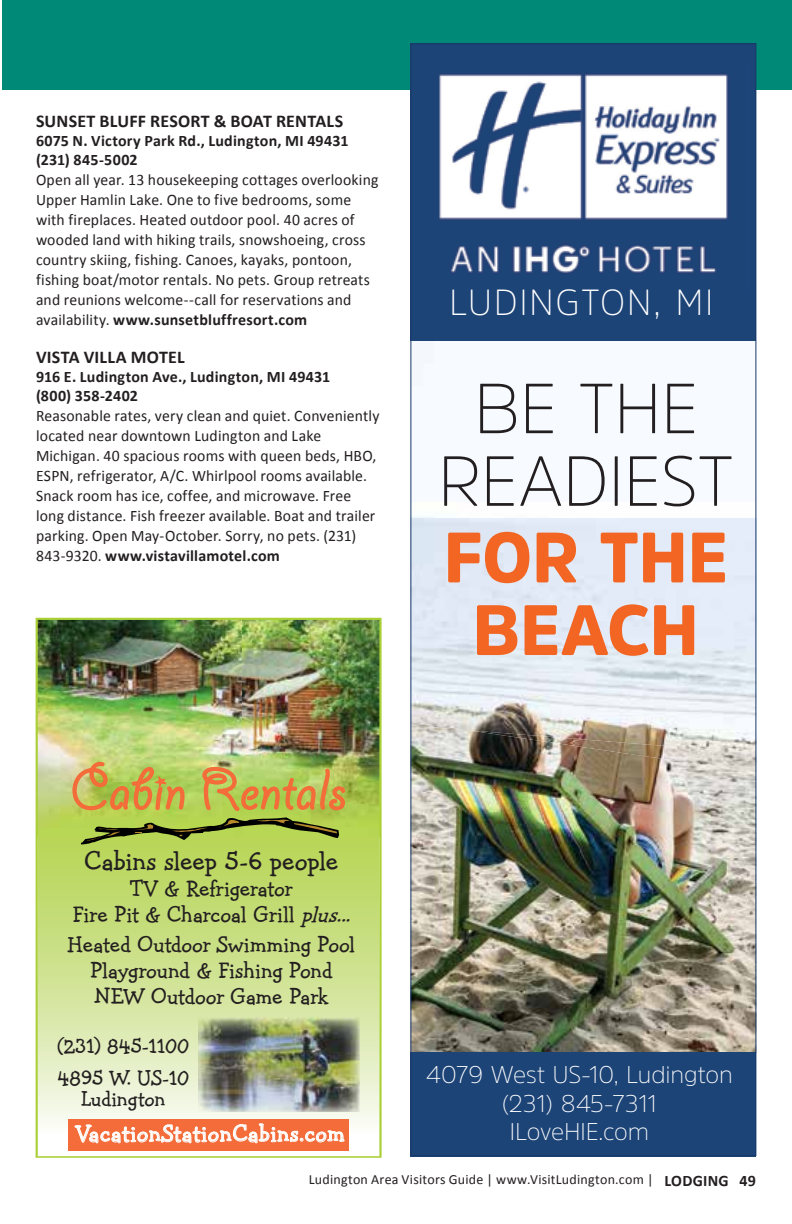
<style>
.page{position:relative;width:792px;height:1224px;background:#fff}
.page>*{position:absolute;margin:0;border:0;box-sizing:border-box;transform-origin:0 0}
.t1{font:200 70.6px/72.6px "Amsi Pro";letter-spacing:-.005em;color:#231f20;text-align:center}
.t2{font:900 70.6px/72.6px "Amsi Pro";letter-spacing:-.005em;color:#f26522;text-align:center}
.t3{font:63.2px "Giddyup Std";letter-spacing:.01em;color:#f36c39}
.t4{font:200 36.2px "Amsi Pro";color:#fff}
.t5{font:28.6px "Hank BT";letter-spacing:-.005em;color:#231f20}
.t6{font:25px "Hank BT";letter-spacing:.03em;color:#fff}
.t7{font:200 24.2px/28.2px "Amsi Pro";letter-spacing:-.01em;color:#fff;text-align:center}
.t8{font:24px/26px "Hank BT";letter-spacing:-.005em;color:#231f20;text-align:center}
.t9{font:22.8px/32px "Hank BT";color:#231f20}
.t10{font:700 18px "Calibri";letter-spacing:.01em;color:#231f20}
.t11{font:16px/20px "Calibri";letter-spacing:.01em;color:#231f20}
.t12{font:700 16px/19px "Calibri";letter-spacing:.015em;color:#231f20}
.t13{font:14px "Calibri";letter-spacing:.02em;color:#231f20}
.s1{font-weight:700}
.s2{font-style:italic}
.s3{font-weight:700;font-size:16px}
</style>
<div class="page">
<div style="left:2px;top:0;width:790px;height:90px;background:#008977"></div>
<img style="left:36px;top:618px;width:346px;height:540px">
<svg style="left:72px;top:761px;width:274px;height:96px;background:#b0ba52"></svg>
<img style="left:199px;top:1018px;width:161px;height:94px">
<img style="left:412px;top:773px;width:342px;height:279px">
<img style="left:412px;top:341px;width:342px;height:432px">
<div style="left:410px;top:1052px;width:346px;height:104px;background:#1d4477"></div>
<div style="left:410px;top:43px;width:346px;height:298px;background:#1d4477"></div>
<img style="left:439px;top:74px;width:289px;height:199px">
<img style="left:412px;top:502px;width:342px;height:251px">
<img style="left:412px;top:722px;width:57px;height:8px">
<div style="left:412px;top:519px;width:342px;height:107px;background:#e3ebf8"></div>
<p class="t10" style="left:36px;top:110px;width:309px">SUNSET BLUFF RESORT &amp; BOAT RENTALS</p>
<p class="t12" style="left:36px;top:130px;width:314px">6075 N. Victory Park Rd., Ludington, MI 49431 (231) 845-5002</p>
<p class="t11" style="left:36px;top:169px;width:344px">Open all year. 13 housekeeping cottages overlooking Upper Hamlin Lake. One to five bedrooms, some with fireplaces. Heated outdoor pool. 40 acres of wooded land with hiking trails, snowshoeing, cross country skiing, fishing. Canoes, kayaks, pontoon, fishing boat/motor rentals. No pets. Group retreats and reunions welcome--call for reservations and availability. <span class="s1">www.sunsetbluffresort.com</span></p>
<p class="t10" style="left:36px;top:346px;width:150px">VISTA VILLA MOTEL</p>
<p class="t12" style="left:36px;top:366px;width:296px">916 E. Ludington Ave., Ludington, MI 49431 (800) 358-2402</p>
<p class="t11" style="left:36px;top:405px;width:345px">Reasonable rates, very clean and quiet. Conveniently located near downtown Ludington and Lake Michigan. 40 spacious rooms with queen beds, HBO, ESPN, refrigerator, A/C. Whirlpool rooms available.<br>Snack room has ice, coffee, and microwave. Free long distance. Fish freezer available. Boat and trailer parking. Open May-October. Sorry, no pets. (231)<br>843-9320. <span class="s1">www.vistavillamotel.com</span></p>
<h2 class="t3" style="left:71px;top:755px;width:277px">Cabin Rentals</h2>
<h3 class="t5" style="left:84px;top:844px;width:256px">Cabins sleep 5-6 people</h3>
<h3 class="t8" style="left:72px;top:875px;width:287px">TV &amp; Refrigerator<br>Fire Pit &amp; Charcoal Grill <span class="s2">plus...</span></h3>
<h3 class="t8" style="left:67px;top:931px;width:290px">Heated Outdoor Swimming Pool<br>Playground &amp; Fishing Pond<br>NEW Outdoor Game Park</h3>
<h3 class="t9" style="left:57px;top:1029px;width:133px">(231) 845-1100<br>4895 W. US-10</h3>
<h3 class="t9" style="left:81px;top:1082px;width:86px">Ludington</h3>
<h3 class="t6" style="left:76px;top:1118px;width:270px">VacationStationCabins.com</h3>
<h3 class="t4" style="left:449px;top:277px;width:266px">LUDINGTON, MI</h3>
<h1 class="t1" style="left:437px;top:370px;width:298px">BE THE<br>READIEST</h1>
<h1 class="t2" style="left:444px;top:520px;width:286px">FOR THE<br>BEACH</h1>
<h3 class="t7" style="left:426px;top:1060px;width:308px">4079 West US-10, Ludington (231) 845-7311<br>ILoveHIE.com</h3>
<p class="t13" style="left:309px;top:1171px;width:449px">Ludington Area Visitors Guide | www.VisitLudington.com | <span class="s3">LODGING 49</span></p>
</div>
